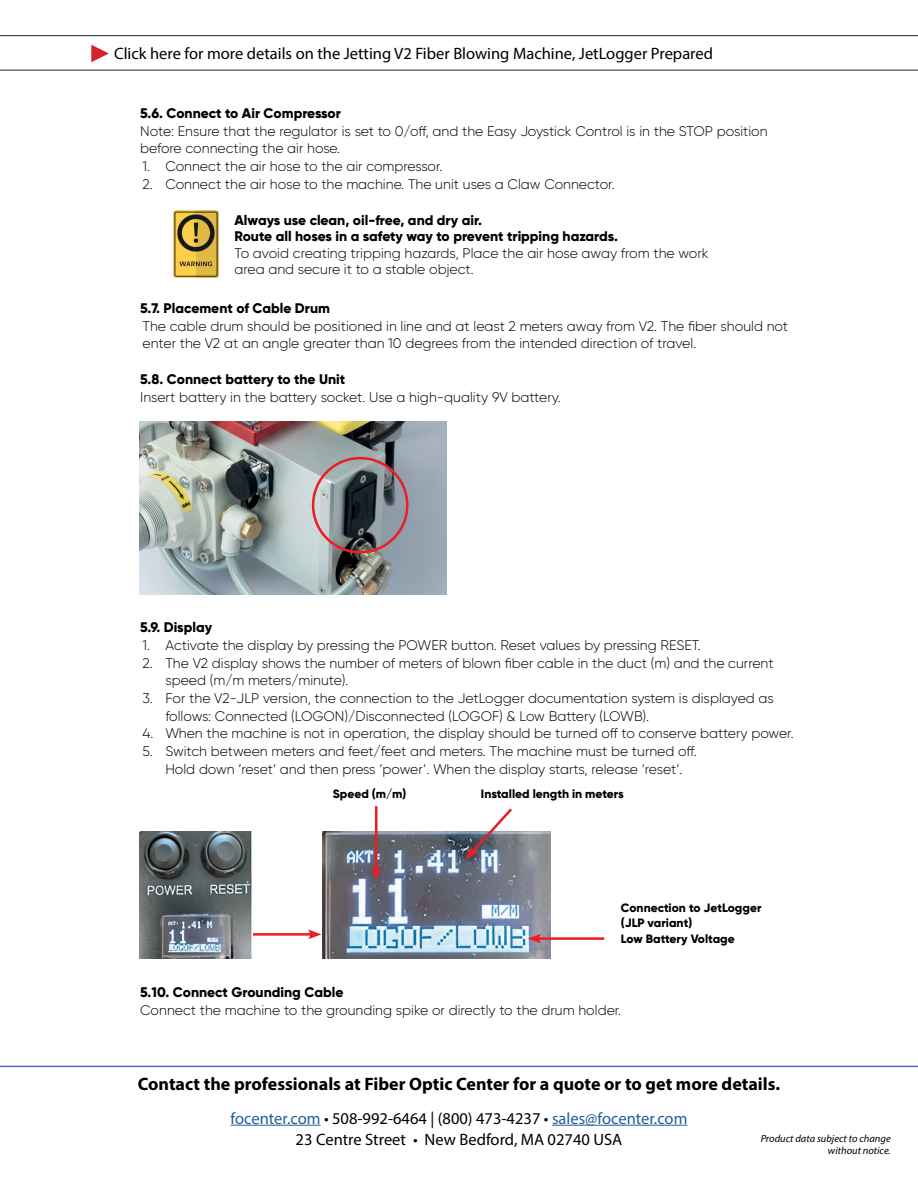
<style>
.page{position:relative;width:918px;height:1188px;background:#fff}
.page>*{position:absolute;margin:0;border:0;box-sizing:border-box;transform-origin:0 0}
.t1{font:700 18px "Myriad Pro";color:#000}
.t2{font:16.5px "Myriad Pro";color:#000}
.t3{font:16.5px "Myriad Pro";color:#215e9e}
.t4{font:300 13.95px/17.7px "Gilroy";color:#000}
.t5{font:800 13.95px/16.5px "Gilroy";color:#000}
.t6{font:800 12.15px/15.6px "Gilroy";color:#000}
.t7{font:italic 10.5px/12.6px "Myriad Pro";color:#000;text-align:right}
.s1{color:#000}
</style>
<div class="page">
<hr style="left:231px;top:1125px;width:90px;height:1px;background:#215e9e">
<hr style="left:552px;top:1125px;width:135px;height:1px;background:#215e9e">
<hr style="left:0;top:1066px;width:918px;height:1px;background:#4f70a8">
<hr style="left:0;top:70px;width:918px;height:1px;background:#262626">
<svg style="left:91px;top:45px;width:18px;height:17px"></svg>
<hr style="left:0;top:35px;width:918px;height:1px;background:#262626">
<img style="left:174px;top:211px;width:44px;height:66px">
<hr style="left:232px;top:933px;width:81px;height:3px;background:#ed1d24">
<svg style="left:308px;top:929px;width:14px;height:10px"></svg>
<img style="left:140px;top:831px;width:112px;height:128px">
<img style="left:322px;top:831px;width:229px;height:128px">
<hr style="left:375px;top:806px;width:3px;height:66px;background:#ed1d24">
<svg style="left:371px;top:867px;width:10px;height:13px"></svg>
<svg style="left:466px;top:808px;width:49px;height:51px"></svg>
<hr style="left:537px;top:937px;width:67px;height:3px;background:#ed1d24">
<svg style="left:528px;top:934px;width:13px;height:10px"></svg>
<img style="left:140px;top:421px;width:306px;height:173px">
<div style="left:312px;top:457px;width:97px;height:97px;border:3px solid #ed1d24;border-radius:50%"></div>
<p class="t2" style="left:114px;top:43px;width:600px">Click here for more details on the Jetting V2 Fiber Blowing Machine, JetLogger Prepared</p>
<p class="t5" style="left:140px;top:105px;width:202px">5.6. Connect to Air Compressor</p>
<p class="t4" style="left:140px;top:122px;width:629px">Note: Ensure that the regulator is set to 0/off, and the Easy Joystick Control is in the STOP position before connecting the air hose.</p>
<p class="t4" style="left:143px;top:157px;width:301px">1. Connect the air hose to the air compressor.</p>
<p class="t4" style="left:143px;top:175px;width:474px">2. Connect the air hose to the machine. The unit uses a Claw Connector.</p>
<p class="t5" style="left:234px;top:212px;width:385px">Always use clean, oil-free, and dry air.<br>Route all hoses in a safety way to prevent tripping hazards.</p>
<p class="t4" style="left:234px;top:244px;width:476px;line-height:16.5px">To avoid creating tripping hazards, Place the air hose away from the work area and secure it to a stable object.</p>
<p class="t5" style="left:140px;top:300px;width:191px">5.7. Placement of Cable Drum</p>
<p class="t4" style="left:143px;top:317px;width:647px">The cable drum should be positioned in line and at least 2 meters away from V2. The fiber should not enter the V2 at an angle greater than 10 degrees from the intended direction of travel.</p>
<p class="t5" style="left:140px;top:371px;width:207px">5.8. Connect battery to the Unit</p>
<p class="t4" style="left:140px;top:388px;width:422px">Insert battery in the battery socket. Use a high-quality 9V battery.</p>
<p class="t5" style="left:140px;top:619px;width:73px">5.9. Display</p>
<p class="t4" style="left:143px;top:636px;width:560px">1. Activate the display by pressing the POWER button. Reset values by pressing RESET.</p>
<p class="t4" style="left:165px;top:654px;width:610px;text-indent:-23px">2. The V2 display shows the number of meters of blown fiber cable in the duct (m) and the current speed (m/m meters/minute).</p>
<p class="t4" style="left:165px;top:689px;width:610px;text-indent:-23px">3. For the V2-JLP version, the connection to the JetLogger documentation system is displayed as follows: Connected (LOGON)/Disconnected (LOGOF) &amp; Low Battery (LOWB).</p>
<p class="t4" style="left:143px;top:725px;width:653px">4. When the machine is not in operation, the display should be turned off to conserve battery power.</p>
<p class="t4" style="left:165px;top:742px;width:533px;text-indent:-23px">5. Switch between meters and feet/feet and meters. The machine must be turned off.<br>Hold down ’reset’ and then press ’power’. When the display starts, release ’reset’.</p>
<p class="t6" style="left:333px;top:786px;width:75px">Speed (m/m)</p>
<p class="t6" style="left:481px;top:786px;width:144px">Installed length in meters</p>
<p class="t6" style="left:621px;top:900px;width:142px">Connection to JetLogger (JLP variant)<br>Low Battery Voltage</p>
<p class="t5" style="left:140px;top:984px;width:205px">5.10. Connect Grounding Cable</p>
<p class="t4" style="left:140px;top:1001px;width:483px">Connect the machine to the grounding spike or directly to the drum holder.</p>
<p class="t1" style="left:138px;top:1072px;width:644px">Contact the professionals at Fiber Optic Center for a quote or to get more details.</p>
<p class="t3" style="left:231px;top:1108px;width:458px">focenter.com <span class="s1">• 508-992-6464 | (800) 473-4237 •</span> sales@focenter.com</p>
<p class="t2" style="left:296px;top:1129px;width:328px">23 Centre Street • New Bedford, MA 02740 USA</p>
<p class="t7" style="left:761px;top:1132px;width:132px">Product data subject to change without notice.</p>
<p class="t4" style="left:140px;top:1079px;width:13px">12</p>
</div>
